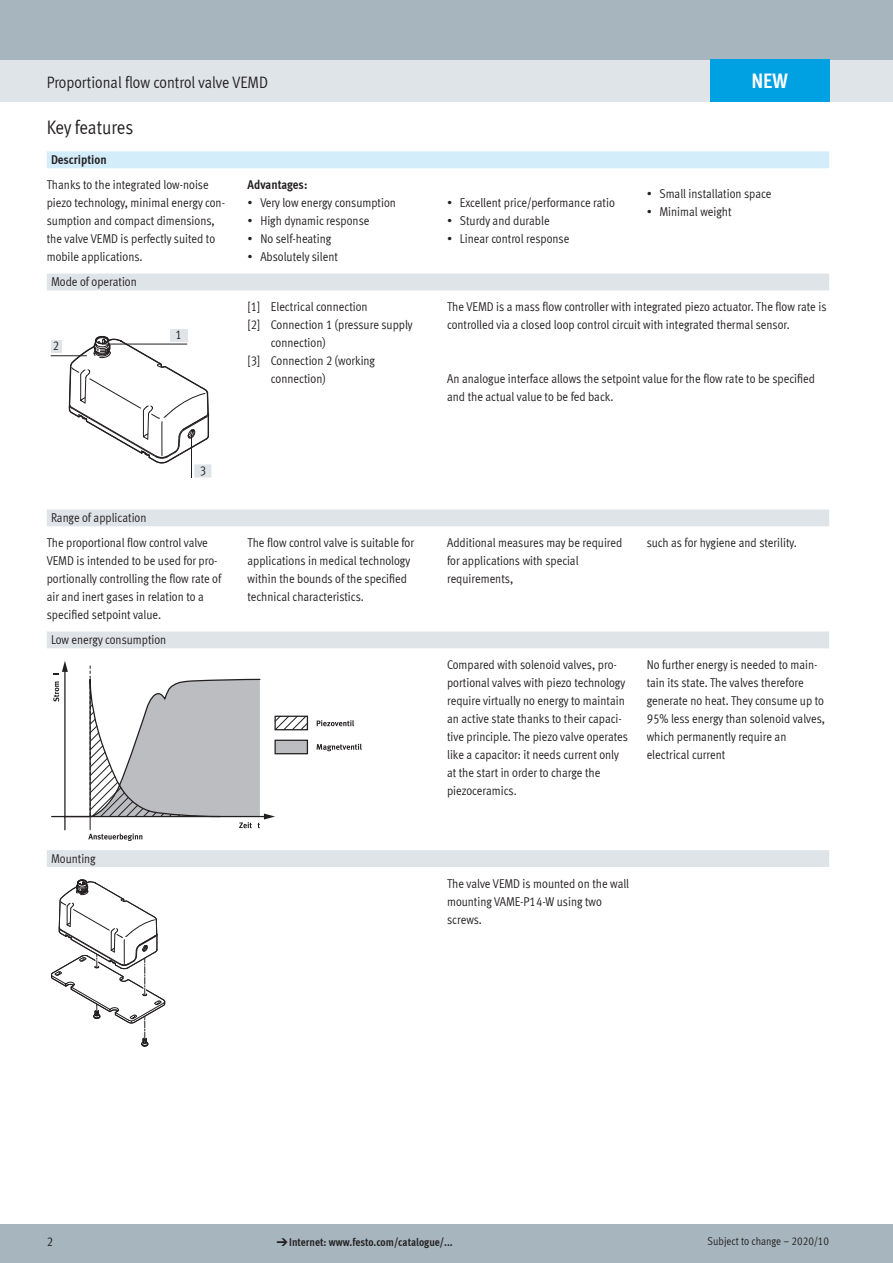
<style>
.page{position:relative;width:893px;height:1263px;background:#fff}
.page>*{position:absolute;margin:0;border:0;box-sizing:border-box;transform-origin:0 0}
.t1{font:700 21px "Meta Cond LF";color:#fff}
.t2{font:19.5px "Meta Cond LF";letter-spacing:-.005em;color:#231f20}
.t3{font:16.5px "Meta Cond LF";color:#231f20}
.t4{font:12.75px/18px "Meta Cond LF";color:#231f20}
.t5{font:700 12.75px "Meta Cond LF";color:#231f20}
.t6{font:700 11.25px "Meta Cond LF";color:#231f20}
.t7{font:11.25px "Meta Cond LF";color:#231f20}
.s1{font-family:"Meto Pict 182";font-weight:400}
</style>
<div class="page">
<div style="left:0;top:1225px;width:893px;height:38px;background:#a7b6be"></div>
<div style="left:0;top:60px;width:893px;height:42px;background:#dfe4e8"></div>
<div style="left:0;top:0;width:893px;height:60px;background:#a7b6be"></div>
<div style="left:47px;top:151px;width:782px;height:17px;background:#d4edfa"></div>
<svg style="left:47px;top:274px;width:782px;height:593px"></svg>
<svg style="left:68px;top:302px;width:142px;height:163px"></svg>
<div style="left:51px;top:340px;width:10px;height:13px;background:#dfe4e8"></div>
<hr style="left:51px;top:355px;width:36px;height:1px;background:#231f20">
<div style="left:170px;top:329px;width:17px;height:12px;background:#dfe4e8"></div>
<hr style="left:102px;top:344px;width:85px;height:1px;background:#231f20">
<div style="left:191px;top:435px;width:22px;height:43px;background:#231f20"></div>
<div style="left:192px;top:435px;width:21px;height:43px;background:#fff"></div>
<div style="left:194px;top:464px;width:17px;height:13px;background:#dfe4e8"></div>
<svg style="left:52px;top:661px;width:256px;height:180px"></svg>
<svg style="left:317px;top:720px;width:37px;height:6px"></svg>
<svg style="left:316px;top:744px;width:46px;height:7px"></svg>
<svg style="left:51px;top:879px;width:115px;height:168px"></svg>
<div style="left:710px;top:60px;width:119px;height:42px;background:#00a1e3"></div>
<p class="t3" style="left:47px;top:72px;width:223px">Proportional flow control valve VEMD</p>
<h2 class="t2" style="left:47px;top:116px;width:88px">Key features</h2>
<p class="t5" style="left:51px;top:151px;width:57px">Description</p>
<p class="t4" style="left:47px;top:175px;width:180px">Thanks to the integrated low-noise piezo technology, minimal energy con&shy;sumption and compact dimensions, the valve VEMD is perfectly suited to mobile applications.</p>
<p class="t5" style="left:248px;top:177px;width:61px">Advantages:</p>
<p class="t4" style="left:248px;top:193px;width:150px">• Very low energy consumption</p>
<p class="t4" style="left:248px;top:211px;width:123px">• High dynamic response</p>
<p class="t4" style="left:248px;top:229px;width:85px">• No self-heating</p>
<p class="t4" style="left:248px;top:247px;width:92px">• Absolutely silent</p>
<p class="t4" style="left:51px;top:272px;width:87px">Mode of operation</p>
<p class="t4" style="left:53px;top:336px;width:8px">2</p>
<p class="t4" style="left:176px;top:325px;width:8px">1</p>
<p class="t4" style="left:200px;top:461px;width:8px">3</p>
<p class="t4" style="left:248px;top:297px;width:122px">[1] Electrical connection</p>
<p class="t4" style="left:248px;top:315px;width:167px">[2] Connection 1 (pressure supply</p>
<p class="t4" style="left:271px;top:333px;width:56px">connection)</p>
<p class="t4" style="left:248px;top:351px;width:129px">[3] Connection 2 (working</p>
<p class="t4" style="left:271px;top:369px;width:56px">connection)</p>
<h1 class="t1" style="left:751px;top:67px;width:38px">NEW</h1>
<p class="t4" style="left:447px;top:193px;width:169px">• Excellent price/performance ratio</p>
<p class="t4" style="left:447px;top:211px;width:104px">• Sturdy and durable</p>
<p class="t4" style="left:447px;top:229px;width:124px">• Linear control response</p>
<p class="t4" style="left:647px;top:185px;width:126px">• Small installation space</p>
<p class="t4" style="left:647px;top:203px;width:86px">• Minimal weight</p>
<p class="t4" style="left:447px;top:297px;width:381px">The VEMD is a mass flow controller with integrated piezo actuator. The flow rate is controlled via a closed loop control circuit with integrated thermal sensor.</p>
<p class="t4" style="left:447px;top:369px;width:369px">An analogue interface allows the setpoint value for the flow rate to be specified and the actual value to be fed back.</p>
<p class="t4" style="left:47px;top:505px;width:163px;line-height:25px;text-indent:4px">Range of application<br>The proportional flow control valve</p>
<p class="t4" style="left:47px;top:551px;width:176px">VEMD is intended to be used for pro&shy;portionally controlling the flow rate of air and inert gases in relation to a specified setpoint value.</p>
<p class="t4" style="left:51px;top:630px;width:117px">Low energy consumption</p>
<p class="t4" style="left:51px;top:849px;width:46px">Mounting</p>
<p class="t4" style="left:248px;top:533px;width:168px">The flow control valve is suitable for applications in medical technology within the bounds of the specified technical characteristics.</p>
<p class="t4" style="left:447px;top:533px;width:177px">Additional measures may be required for applications with special requirements,</p>
<p class="t4" style="left:647px;top:533px;width:152px">such as for hygiene and sterility.</p>
<p class="t4" style="left:447px;top:655px;width:182px">Compared with solenoid valves, pro&shy;portional valves with piezo technology require virtually no energy to maintain an active state thanks to their capaci&shy;tive principle. The piezo valve operates like a capacitor: it needs current only at the start in order to charge the piezoceramics.</p>
<p class="t4" style="left:647px;top:655px;width:180px">No further energy is needed to main&shy;tain its state. The valves therefore generate no heat. They consume up to<br>95% less energy than solenoid valves, which permanently require an electrical current</p>
<p class="t4" style="left:447px;top:874px;width:183px">The valve VEMD is mounted on the wall mounting VAME-P14-W using two screws.</p>
<p class="t4" style="left:47px;top:1232px;width:8px">2</p>
<p class="t6" style="left:276px;top:1235px;width:178px"><span class="s1">d</span>Internet: www.festo.com/catalogue/...</p>
<p class="t7" style="left:708px;top:1234px;width:123px">Subject to change – 2020/10</p>
</div>
